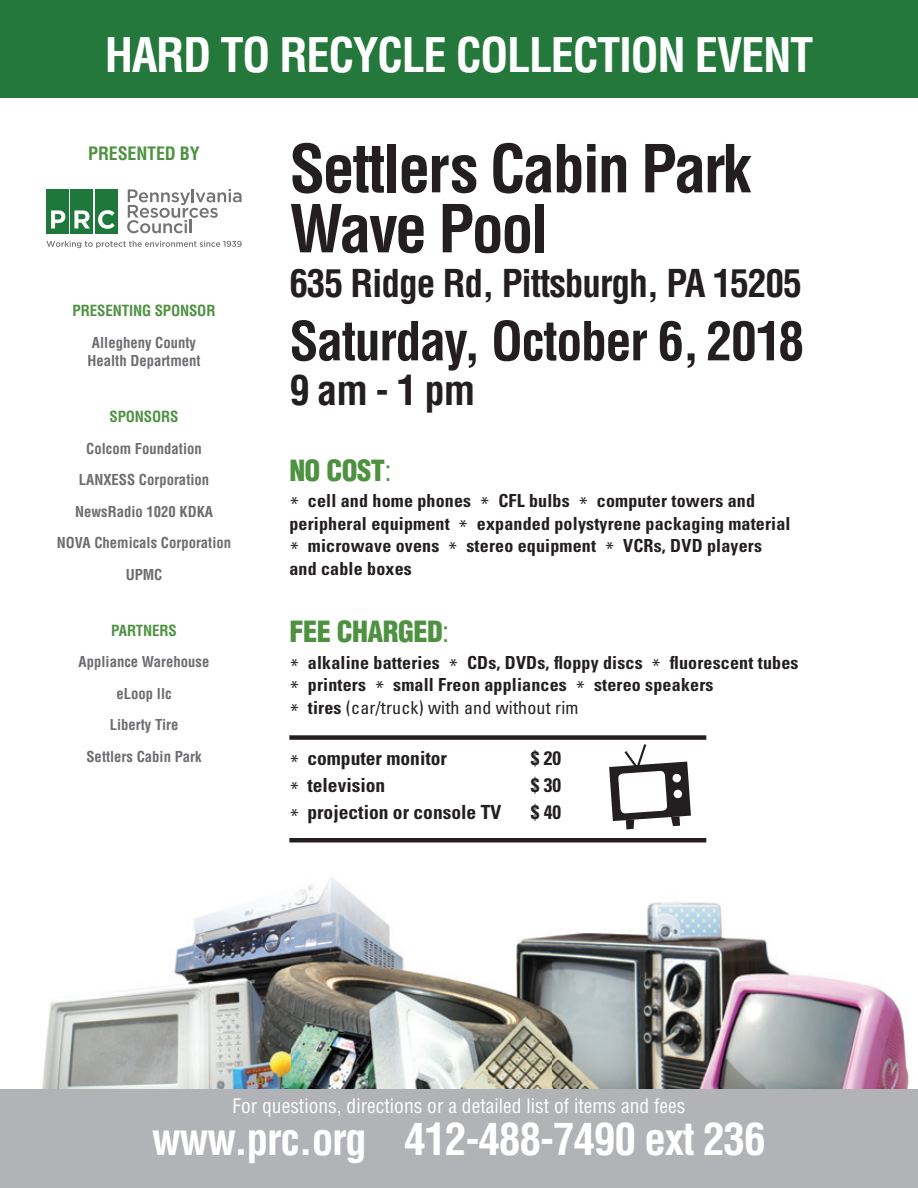
<style>
.page{position:relative;width:918px;height:1188px;background:#fff}
.page>*{position:absolute;margin:0;border:0;box-sizing:border-box;transform-origin:0 0}
.t1{font:700 condensed 64.5px/60px "Helvetica";letter-spacing:-.04em;color:#231f20}
.t2{font:700 condensed 52.5px "Helvetica";letter-spacing:-.03em;color:#231f20}
.t3{font:700 condensed 46.5px "Helvetica";letter-spacing:-.03em;color:#fff}
.t4{font:700 condensed 43.5px "Helvetica";letter-spacing:-.03em;color:#fff}
.t5{font:700 condensed 40.5px "Helvetica";color:#231f20}
.t6{font:700 condensed 37.5px "Helvetica";letter-spacing:-.03em;color:#231f20}
.t7{font:900 condensed 28.5px "Helvetica";letter-spacing:-.02em;color:#4e9241}
.t8{font:700 condensed 19.5px "Univers";color:#231f20}
.t9{font:condensed 19.5px "Helvetica";color:#fff}
.t10{font:700 condensed 18px/22.5px "Univers";letter-spacing:.01em;color:#231f20}
.t11{font:700 condensed 18px "Helvetica";letter-spacing:-.01em;color:#4e9241}
.t12{font:700 condensed 15px "Helvetica";letter-spacing:-.01em;color:#4e9241}
.t13{font:700 condensed 14.7px/31.5px "Helvetica";color:#6c6d70;text-align:center}
.s1{font-weight:400}
.s2{font-weight:400;font-stretch:normal}
</style>
<div class="page">
<img style="left:42px;top:877px;width:867px;height:212px">
<div style="left:0;top:1089px;width:918px;height:99px;background:#b2b3b7"></div>
<div style="left:0;top:0;width:918px;height:98px;background:#24783c"></div>
<svg style="left:47px;top:241px;width:195px;height:7px"></svg>
<div style="left:46px;top:189px;width:22px;height:45px;background:#1e773b"></div>
<div style="left:71px;top:189px;width:22px;height:45px;background:#1e773b"></div>
<div style="left:96px;top:189px;width:22px;height:45px;background:#1e773b"></div>
<svg style="left:127px;top:189px;width:115px;height:44px"></svg>
<svg style="left:51px;top:210px;width:14px;height:18px"></svg>
<svg style="left:74px;top:210px;width:16px;height:18px"></svg>
<svg style="left:98px;top:210px;width:17px;height:19px"></svg>
<svg style="left:609px;top:744px;width:82px;height:85px"></svg>
<div style="left:289px;top:735px;width:417px;height:5px;background:#231f20"></div>
<hr style="left:289px;top:838px;width:417px;height:4px;background:#231f20">
<h3 class="t3" style="left:105px;top:27px;width:710px">HARD TO RECYCLE COLLECTION EVENT</h3>
<p class="t11" style="left:88px;top:142px;width:113px">PRESENTED BY</p>
<p class="t12" style="left:73px;top:302px;width:144px">PRESENTING SPONSOR</p>
<p class="t13" style="left:87px;top:333px;width:115px;line-height:18px">Allegheny County<br>Health Department</p>
<p class="t12" style="left:110px;top:407px;width:70px">SPONSORS</p>
<p class="t13" style="left:57px;top:432px;width:176px">Colcom Foundation<br>LANXESS Corporation<br>NewsRadio 1020 KDKA<br>NOVA Chemicals Corporation<br>UPMC</p>
<p class="t12" style="left:111px;top:621px;width:67px">PARTNERS</p>
<p class="t13" style="left:79px;top:646px;width:132px">Appliance Warehouse eLoop llc<br>Liberty Tire<br>Settlers Cabin Park</p>
<h1 class="t1" style="left:289px;top:138px;width:464px">Settlers Cabin Park<br>Wave Pool</h1>
<h3 class="t6" style="left:289px;top:261px;width:514px">635 Ridge Rd, Pittsburgh, PA 15205</h3>
<h2 class="t2" style="left:289px;top:309px;width:516px">Saturday, October 6, 2018</h2>
<h3 class="t5" style="left:289px;top:366px;width:187px">9 am - 1 pm</h3>
<h3 class="t7" style="left:289px;top:452px;width:104px">NO COST<span class="s1">:</span></h3>
<p class="t10" style="left:289px;top:489px;width:503px"><span class="s2">*</span> cell and home phones <span class="s2">*</span> CFL bulbs <span class="s2">*</span> computer towers and peripheral equipment <span class="s2">*</span> expanded polystyrene packaging material <span class="s2">*</span> microwave ovens <span class="s2">*</span> stereo equipment <span class="s2">*</span> VCRs, DVD players and cable boxes</p>
<h3 class="t7" style="left:289px;top:614px;width:162px">FEE CHARGED<span class="s1">:</span></h3>
<p class="t10" style="left:289px;top:651px;width:511px"><span class="s2">*</span> alkaline batteries <span class="s2">*</span> CDs, DVDs, floppy discs <span class="s2">*</span> fluorescent tubes <span class="s2">*</span> printers <span class="s2">*</span> small Freon appliances <span class="s2">*</span> stereo speakers<br><span class="s2">*</span> tires <span class="s1">(car/truck) with and without rim</span></p>
<p class="t8" style="left:289px;top:746px;width:159px"><sub>*</sub> computer monitor</p>
<p class="t8" style="left:531px;top:746px;width:32px">$ 20</p>
<p class="t8" style="left:289px;top:773px;width:97px"><sub>*</sub> television</p>
<p class="t8" style="left:531px;top:773px;width:32px">$ 30</p>
<p class="t8" style="left:289px;top:800px;width:213px"><sub>*</sub> projection or console TV</p>
<p class="t8" style="left:531px;top:800px;width:32px">$ 40</p>
<p class="t9" style="left:232px;top:1094px;width:455px">For questions, directions or a detailed list of items and fees</p>
<h3 class="t4" style="left:152px;top:1113px;width:615px">www.prc.org 412-488-7490 ext 236</h3>
</div>
